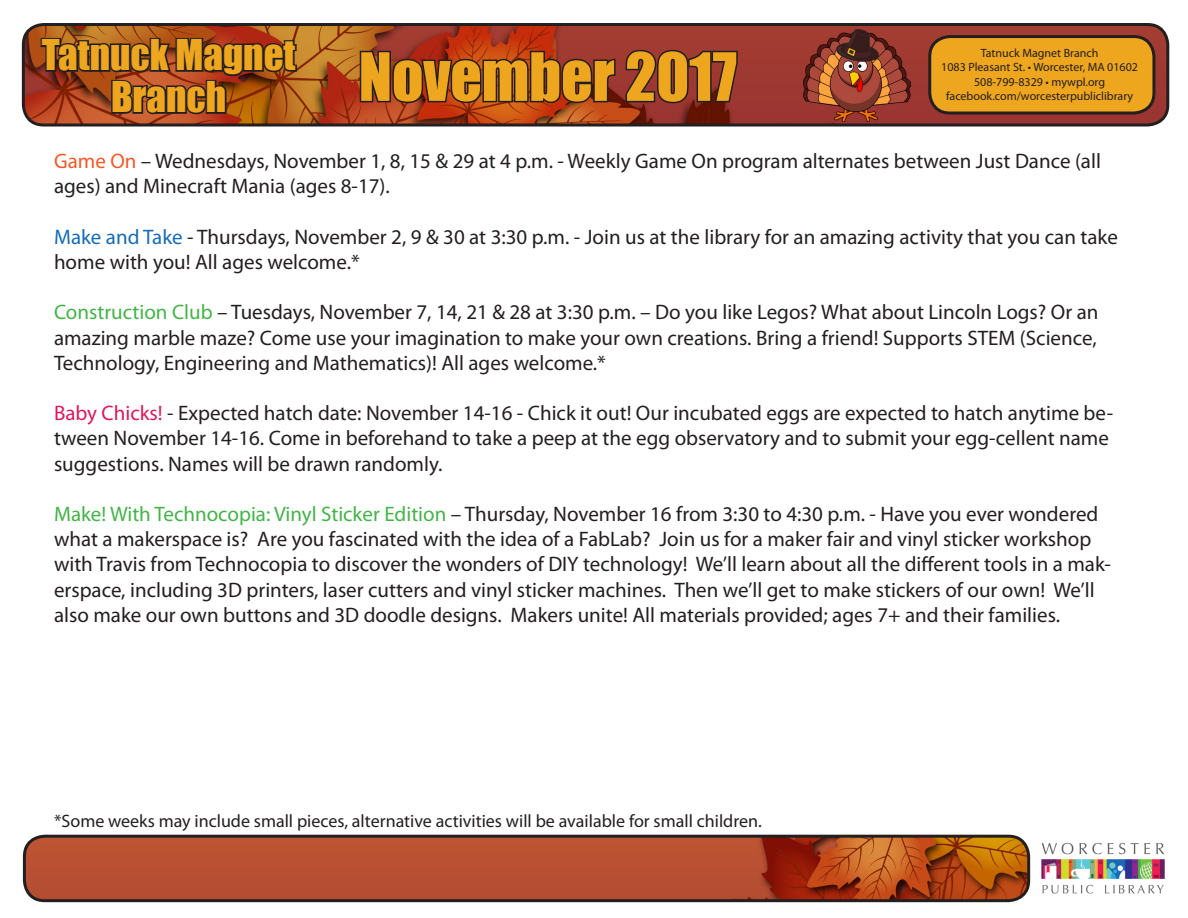
<style>
.page{position:relative;width:1188px;height:918px;background:#fff}
.page>*{position:absolute;margin:0;border:0;box-sizing:border-box;transform-origin:0 0}
.t1{font:61.5px "Impact";color:#eea61f}
.t2{font:39px "Impact";color:#eea61f}
.t3{font:21px/25.2px "Myriad Pro";color:#231f20}
.t4{font:18px "Myriad Pro";color:#231f20}
.t5{font:12px "Myriad Pro";color:#231f20}
.s1{color:#f15929}
.s2{color:#186bb5}
.s3{color:#44b349}
.s4{color:#d91a5b}
</style>
<div class="page">
<img style="left:25px;top:836px;width:1004px;height:65px">
<div style="left:23px;top:835px;width:1007px;height:67px;border:3px solid #231f20;border-radius:20px"></div>
<img style="left:23px;top:25px;width:1144px;height:98px">
<div style="left:22px;top:23px;width:1147px;height:104px;border:3px solid #231f20;border-radius:20px"></div>
<svg style="left:358px;top:49px;width:259px;height:66px;background:#8d3919"></svg>
<svg style="left:624px;top:48px;width:115px;height:57px;background:#742f2a"></svg>
<div style="left:930px;top:37px;width:224px;height:76px;background:#eea61f;border-radius:20px"></div>
<div style="left:928px;top:35px;width:227px;height:80px;border:3px solid #231f20;border-radius:20px"></div>
<img style="left:803px;top:30px;width:107px;height:91px">
<svg style="left:39px;top:23px;width:259px;height:94px;background:#823f1c"></svg>
<img style="left:1041px;top:842px;width:124px;height:52px">
<p class="t2" style="left:42px;top:25px;width:255px">Tatnuck Magnet</p>
<p class="t2" style="left:111px;top:67px;width:117px">Branch</p>
<p class="t1" style="left:359px;top:29px;width:380px">November 2017</p>
<p class="t5" style="left:981px;top:45px;width:119px">Tatnuck Magnet Branch</p>
<p class="t5" style="left:941px;top:60px;width:198px">1083 Pleasant St. • Worcester, MA 01602</p>
<p class="t5" style="left:974px;top:74px;width:133px">508-799-8329 • mywpl.org</p>
<p class="t5" style="left:946px;top:88px;width:189px">facebook.com/worcesterpubliclibrary</p>
<p class="t3" style="left:54px;top:148px;width:1049px"><span class="s1">Game On</span> – Wednesdays, November 1, 8, 15 &amp; 29 at 4 p.m. - Weekly Game On program alternates between Just Dance (all ages) and Minecraft Mania (ages 8-17).</p>
<p class="t3" style="left:54px;top:224px;width:1065px"><span class="s2">Make and Take</span> - Thursdays, November 2, 9 &amp; 30 at 3:30 p.m. - Join us at the library for an amazing activity that you can take home with you! All ages welcome.*</p>
<p class="t3" style="left:54px;top:299px;width:1046px;text-align:justify"><span class="s3">Construction Club</span> – Tuesdays, November 7, 14, 21 &amp; 28 at 3:30 p.m. – Do you like Legos? What about Lincoln Logs? Or an amazing marble maze? Come use your imagination to make your own creations. Bring a friend! Supports STEM (Science, Technology, Engineering and Mathematics)! All ages welcome.*</p>
<p class="t3" style="left:54px;top:400px;width:1061px"><span class="s4">Baby Chicks!</span> - Expected hatch date: November 14-16 - Chick it out! Our incubated eggs are expected to hatch anytime be&shy;tween November 14-16. Come in beforehand to take a peep at the egg observatory and to submit your egg-cellent name suggestions. Names will be drawn randomly.</p>
<p class="t3" style="left:54px;top:501px;width:1059px"><span class="s3">Make! With Technocopia: Vinyl Sticker Edition</span> – Thursday, November 16 from 3:30 to 4:30 p.m. - Have you ever wondered what a makerspace is? Are you fascinated with the idea of a FabLab? Join us for a maker fair and vinyl sticker workshop with Travis from Technocopia to discover the wonders of DIY technology! We’ll learn about all the different tools in a mak&shy;erspace, including 3D printers, laser cutters and vinyl sticker machines. Then we’ll get to make stickers of our own! We’ll also make our own buttons and 3D doodle designs. Makers unite! All materials provided; ages 7+ and their families.</p>
<p class="t4" style="left:54px;top:810px;width:709px">*Some weeks may include small pieces, alternative activities will be available for small children.</p>
</div>
